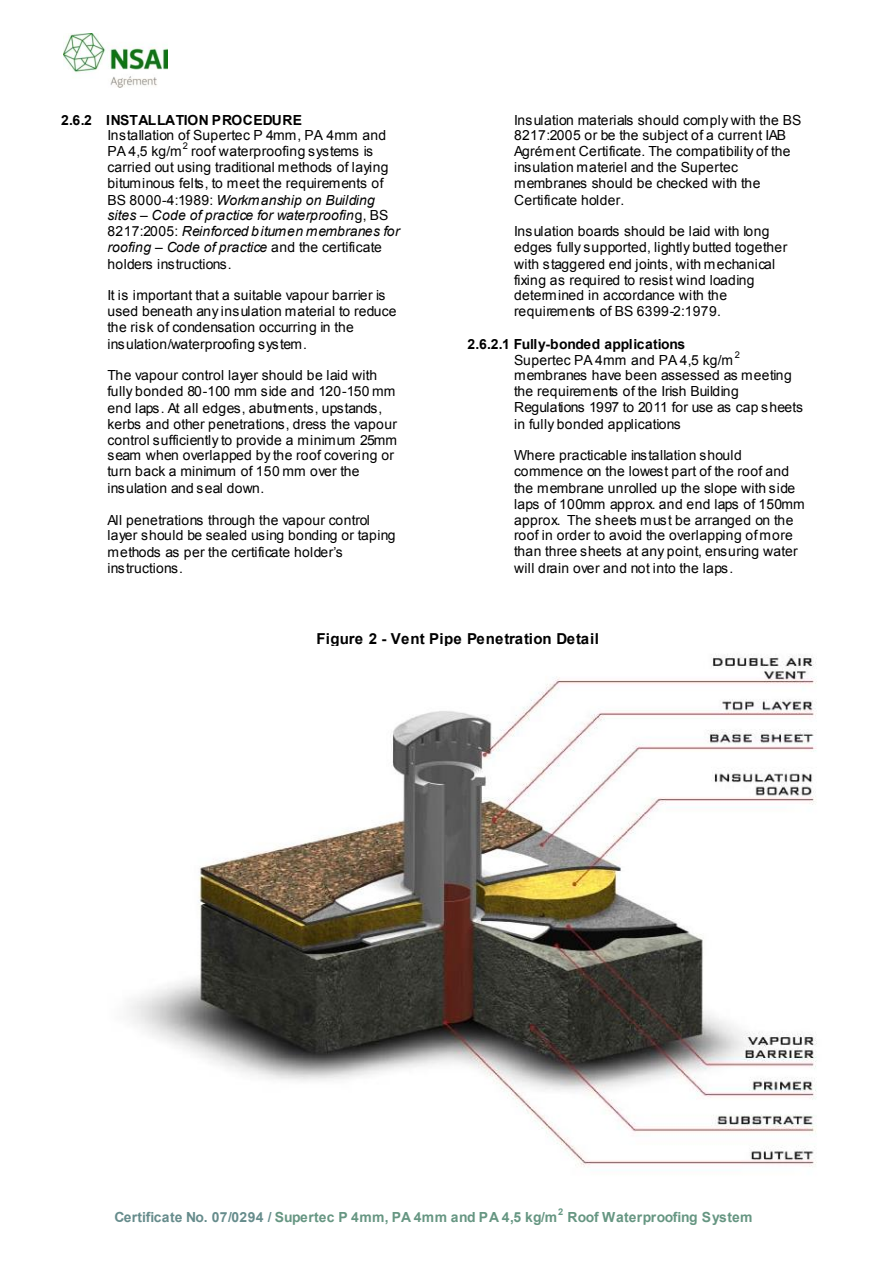
<style>
.page{position:relative;width:893px;height:1263px;background:#fff}
.page>*{position:absolute;margin:0;border:0;box-sizing:border-box;transform-origin:0 0}
.t1{font:700 15.15px "Arial";letter-spacing:.005em;color:#000}
.t2{font:13.95px/16px "Arial";letter-spacing:.025em;color:#000}
.t3{font:700 13.95px/16.2px "Arial";letter-spacing:-.03em;color:#000}
.t4{font:700 13.95px "Arial";letter-spacing:.025em;color:#669682}
.t5{font:700 13.95px "Arial";color:#669682}
.t6{font:9.3px "Arial";color:#000}
.t7{font:700 9.3px "Arial";color:#669682}
.s1{font-weight:700}
.s2{font-style:italic}
.s3{font-style:inherit}
.s4{font-weight:400}
.s5{color:#668c8c}
</style>
<div class="page">
<img style="left:63px;top:33px;width:105px;height:54px">
<img style="left:129px;top:654px;width:688px;height:513px">
<p class="t2" style="left:107px;top:112px;width:280px;text-indent:-46px"><span class="s1">2.6.2 INSTALLATION PROCEDURE<br></span>Installation of Supertec P 4mm, PA 4mm and<br>PA 4,5 kg/m</p>
<p class="t6" style="left:183px;top:140px;width:7px">2</p>
<p class="t2" style="left:107px;top:143px;width:294px;text-indent:84px">roof waterproofing systems is carried out using traditional methods of laying bituminous felts, to meet the requirements of BS 8000-4:1989: <span class="s2">Workmanship on Building sites</span> <span class="s2">–</span> <span class="s2">Code of practice for waterproofin</span>g, BS 8217:2005: <span class="s2">Reinforced bitumen membranes for roofing</span> <span class="s2">–</span> <span class="s2">Code of practice</span> and the certificate holders instructions.</p>
<p class="t2" style="left:107px;top:287px;width:291px">It is important that a suitable vapour barrier is used beneath any insulation material to reduce the risk of condensation occurring in the insulation/waterproofing system.</p>
<p class="t2" style="left:107px;top:367px;width:291px">The vapour control layer should be laid with fully bonded 80-100 mm side and 120-150 mm end laps. At all edges, abutments, upstands, kerbs and other penetrations, dress the vapour control sufficiently to provide a minimum 25mm seam when overlapped by the roof covering or turn back a minimum of 150 mm over the insulation and seal down.</p>
<p class="t2" style="left:107px;top:512px;width:290px">All penetrations through the vapour control layer should be sealed using bonding or taping <span class="s3">methods as per the certificate holder’s </span>instructions.</p>
<p class="t2" style="left:514px;top:112px;width:289px">Insulation materials should comply with the BS 8217:2005 or be the subject of a current IAB Agrément Certificate. The compatibility of the insulation materiel and the Supertec membranes should be checked with the Certificate holder.</p>
<p class="t2" style="left:514px;top:223px;width:275px">Insulation boards should be laid with long edges fully supported, lightly butted together with staggered end joints, with mechanical fixing as required to resist wind loading determined in accordance with the requirements of BS 6399-2:1979.</p>
<p class="t3" style="left:514px;top:336px;width:221px;text-indent:-46px">2.6.2.1 Fully-bonded applications<br><span class="s4">Supertec PA 4mm and PA 4,5 kg/m</span></p>
<p class="t6" style="left:735px;top:349px;width:7px">2</p>
<p class="t2" style="left:514px;top:367px;width:290px">membranes have been assessed as meeting the requirements of the Irish Building Regulations 1997 to 2011 for use as cap sheets in fully bonded applications</p>
<p class="t2" style="left:514px;top:447px;width:292px">Where practicable installation should commence on the lowest part of the roof and the membrane unrolled up the slope with side laps of 100mm approx. and end laps of 150mm approx. The sheets must be arranged on the roof in order to avoid the overlapping of more than three sheets at any point, ensuring water will drain over and not into the laps.</p>
<p class="t1" style="left:317px;top:628px;width:284px">Figure 2 - Vent Pipe Penetration Detail</p>
<p class="t7" style="left:558px;top:1205px;width:7px">2</p>
<p class="t4" style="left:114px;top:1208px;width:444px"><span class="s5">Certificate No. 07/0294 /</span> Supertec P 4mm, PA 4mm and PA 4,5 kg/m</p>
<p class="t5" style="left:567px;top:1208px;width:187px">Roof Waterproofing System</p>
</div>
